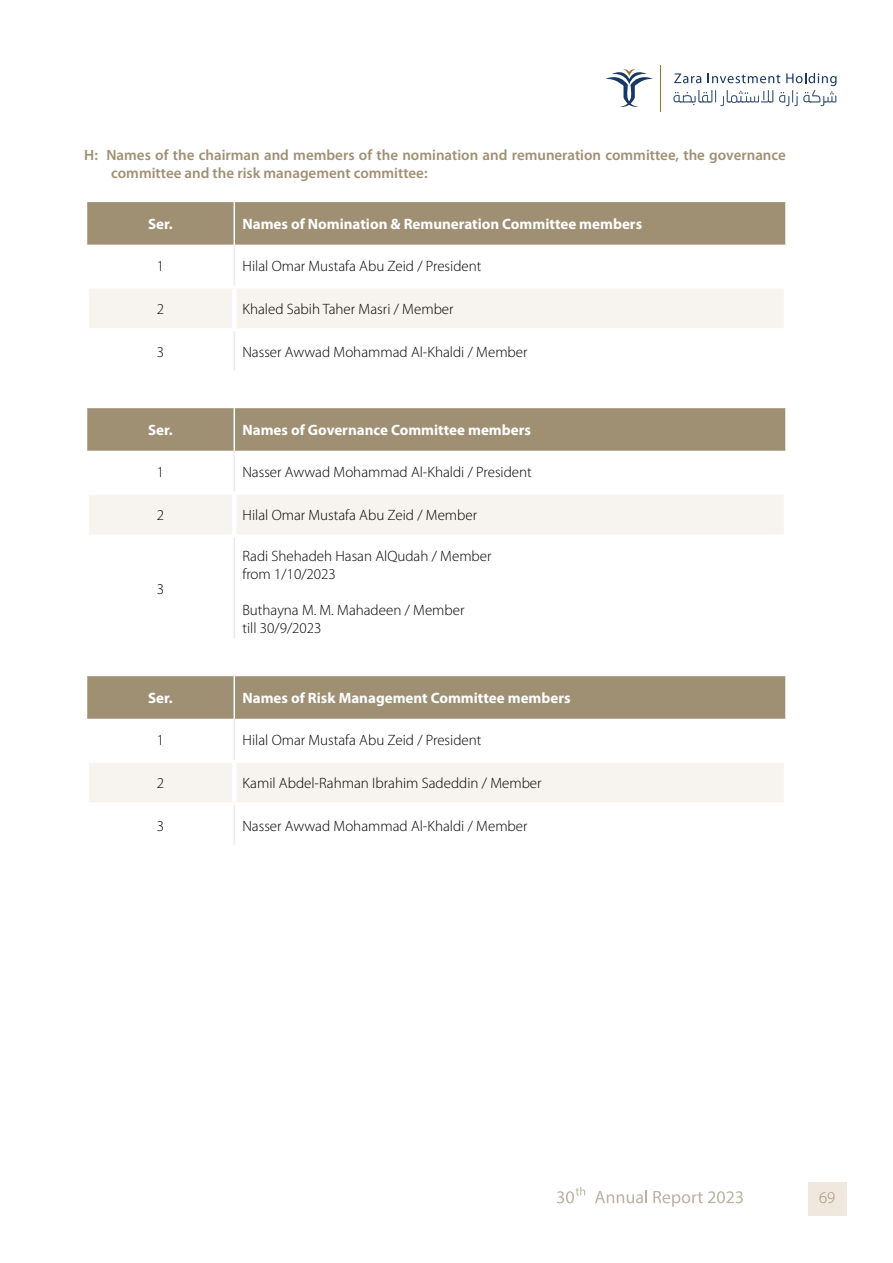
<style>
.page{position:relative;width:893px;height:1263px;background:#fff}
.page>*{position:absolute;margin:0;border:0;box-sizing:border-box;transform-origin:0 0}
.t1{font:300 16.5px "Myriad Pro";color:#a19273}
.t2{font:300 15px/18px "Myriad Pro";color:#000}
.t3{font:700 15px "Myriad Pro";color:#fff}
.t4{font:600 15px/18px "Myriad Pro";color:#9f9074}
</style>
<div class="page">
<svg style="left:605px;top:69px;width:48px;height:38px"></svg>
<hr style="left:660px;top:65px;width:1px;height:46px;background:#946e29">
<svg style="left:673px;top:73px;width:164px;height:33px"></svg>
<svg style="left:557px;top:1187px;width:28px;height:16px"></svg>
<svg style="left:595px;top:1190px;width:52px;height:13px"></svg>
<svg style="left:653px;top:1191px;width:90px;height:16px"></svg>
<div style="left:808px;top:1182px;width:38px;height:34px;background:#f0e8de"></div>
<div style="left:87px;top:202px;width:698px;height:43px;background:#9f9074"></div>
<div style="left:89px;top:289px;width:695px;height:39px;background:#f7f3ee"></div>
<div style="left:232px;top:289px;width:5px;height:39px;background:#fff"></div>
<hr style="left:234px;top:245px;width:1px;height:41px;background:#e9eaef">
<hr style="left:234px;top:331px;width:1px;height:40px;background:#e9eaef">
<hr style="left:234px;top:202px;width:1px;height:43px;background:#fff">
<div style="left:87px;top:408px;width:698px;height:43px;background:#9f9074"></div>
<div style="left:89px;top:495px;width:695px;height:39px;background:#f7f3ee"></div>
<div style="left:232px;top:495px;width:5px;height:39px;background:#fff"></div>
<hr style="left:234px;top:451px;width:1px;height:41px;background:#e9eaef">
<hr style="left:234px;top:537px;width:1px;height:102px;background:#e9eaef">
<hr style="left:234px;top:408px;width:1px;height:43px;background:#fff">
<div style="left:87px;top:676px;width:698px;height:43px;background:#9f9074"></div>
<div style="left:89px;top:763px;width:695px;height:39px;background:#f7f3ee"></div>
<div style="left:232px;top:763px;width:5px;height:39px;background:#fff"></div>
<hr style="left:234px;top:719px;width:1px;height:41px;background:#e9eaef">
<hr style="left:234px;top:805px;width:1px;height:40px;background:#e9eaef">
<hr style="left:234px;top:676px;width:1px;height:43px;background:#fff">
<p class="t4" style="left:111px;top:146px;width:676px;text-indent:-27px">H: Names of the chairman and members of the nomination and remuneration committee, the governance committee and the risk management committee:</p>
<p class="t3" style="left:148px;top:214px;width:26px">Ser.</p>
<p class="t3" style="left:242px;top:214px;width:401px">Names of Nomination &amp; Remuneration Committee members</p>
<p class="t2" style="left:157px;top:257px;width:9px">1</p>
<p class="t2" style="left:242px;top:257px;width:241px">Hilal Omar Mustafa Abu Zeid / President</p>
<p class="t2" style="left:157px;top:300px;width:9px">2</p>
<p class="t2" style="left:242px;top:300px;width:213px">Khaled Sabih Taher Masri / Member</p>
<p class="t2" style="left:157px;top:343px;width:9px">3</p>
<p class="t2" style="left:242px;top:343px;width:287px">Nasser Awwad Mohammad Al-Khaldi / Member</p>
<p class="t3" style="left:148px;top:420px;width:26px">Ser.</p>
<p class="t3" style="left:242px;top:420px;width:290px">Names of Governance Committee members</p>
<p class="t2" style="left:157px;top:463px;width:9px">1</p>
<p class="t2" style="left:242px;top:463px;width:291px">Nasser Awwad Mohammad Al-Khaldi / President</p>
<p class="t2" style="left:157px;top:506px;width:9px">2</p>
<p class="t2" style="left:242px;top:506px;width:236px">Hilal Omar Mustafa Abu Zeid / Member</p>
<p class="t2" style="left:242px;top:547px;width:251px">Radi Shehadeh Hasan AlQudah / Member from 1/10/2023</p>
<p class="t2" style="left:242px;top:601px;width:224px">Buthayna M. M. Mahadeen / Member till 30/9/2023</p>
<p class="t2" style="left:157px;top:580px;width:9px">3</p>
<p class="t3" style="left:148px;top:688px;width:26px">Ser.</p>
<p class="t3" style="left:242px;top:688px;width:330px">Names of Risk Management Committee members</p>
<p class="t2" style="left:157px;top:731px;width:9px">1</p>
<p class="t2" style="left:242px;top:731px;width:241px">Hilal Omar Mustafa Abu Zeid / President</p>
<p class="t2" style="left:157px;top:774px;width:9px">2</p>
<p class="t2" style="left:242px;top:774px;width:301px">Kamil Abdel-Rahman Ibrahim Sadeddin / Member</p>
<p class="t2" style="left:157px;top:817px;width:9px">3</p>
<p class="t2" style="left:242px;top:817px;width:287px">Nasser Awwad Mohammad Al-Khaldi / Member</p>
<p class="t1" style="left:819px;top:1188px;width:18px">69</p>
</div>
